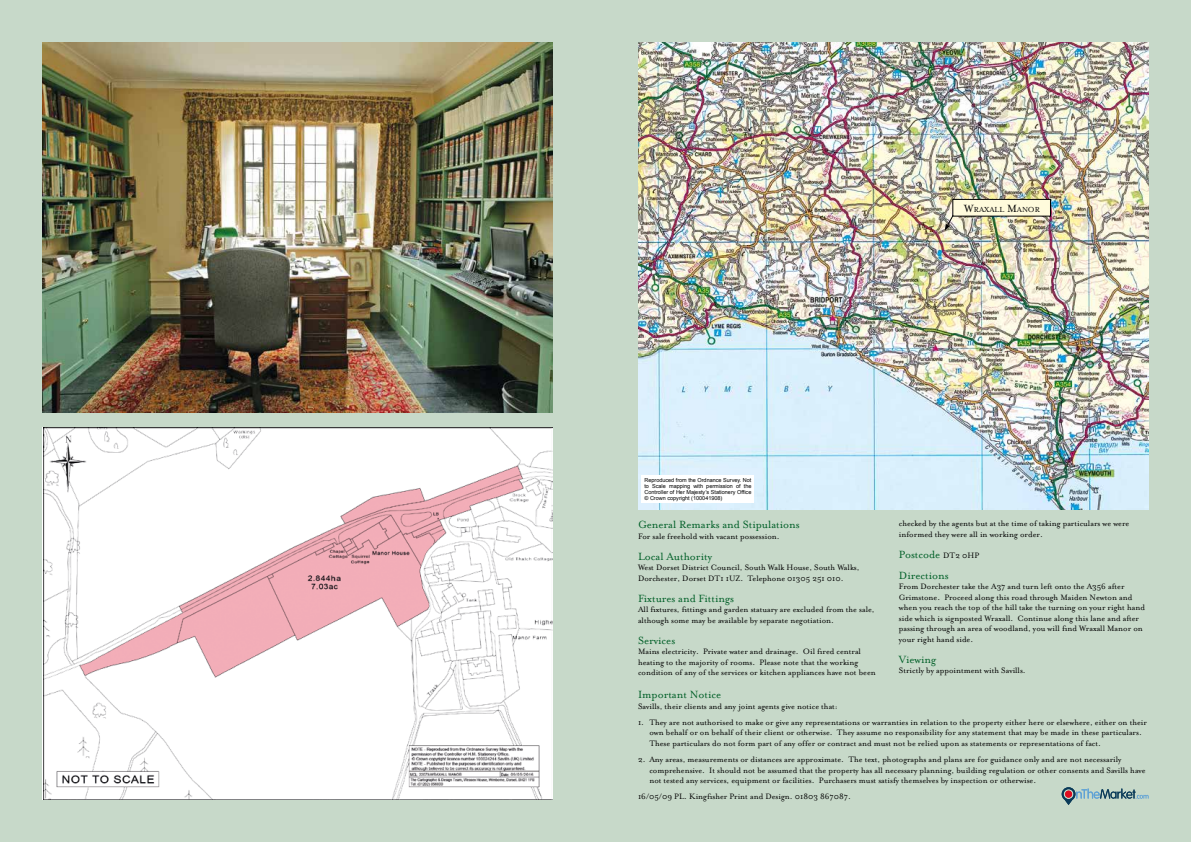
<style>
.page{position:relative;width:1191px;height:842px;background:#c7d9c9}
.page>*{position:absolute;margin:0;border:0;box-sizing:border-box;transform-origin:0 0}
.t1{font:12px/21px "Mrs Eaves Roman";color:#005f27}
.t2{font:9px/10.5px "Mrs Eaves Roman";color:#000}
.t3{font:8.4px "Mrs Eaves Roman";color:#000}
.t4{font:5.5px/6px "Arial";color:#000;text-align:justify}
.s1{font-size:12px}
.s2{font-size:9px;color:#000}
</style>
<div class="page">
<img style="left:43px;top:43px;width:510px;height:369px">
<img style="left:43px;top:427px;width:509px;height:372px">
<img style="left:638px;top:43px;width:510px;height:466px">
<svg style="left:944px;top:213px;width:10px;height:18px"></svg>
<div style="left:952px;top:199px;width:98px;height:17px;background:#fffbdc"></div>
<div style="left:952px;top:199px;width:99px;height:18px;border:1px solid #000"></div>
<div style="left:641px;top:475px;width:113px;height:28px;background:#fff"></div>
<svg style="left:1061px;top:787px;width:87px;height:18px"></svg>
<div style="left:1065px;top:791px;width:7px;height:7px;background:#dd0c20;border-radius:50%"></div>
<p class="t3" style="left:964px;top:205px;width:77px"><span class="s1">W</span>RAXALL <span class="s1">M</span>ANOR</p>
<p class="t4" style="left:644px;top:477px;width:109px">Reproduced from the Ordnance Survey. Not to Scale mapping with permission of the Controller of Her Majesty’s Stationery Office © Crown copyright (100041908)</p>
<h1 class="t1" style="left:638px;top:514px;width:163px">General Remarks and Stipulations</h1>
<p class="t2" style="left:638px;top:531px;width:143px">For sale freehold with vacant possession.</p>
<h1 class="t1" style="left:638px;top:546px;width:76px">Local Authority</h1>
<p class="t2" style="left:638px;top:562px;width:223px">West Dorset District Council, South Walk House, South Walks,<br>Dorchester, Dorset DT1 1UZ. Telephone 01305 251 010.</p>
<h1 class="t1" style="left:638px;top:588px;width:97px">Fixtures and Fittings</h1>
<p class="t2" style="left:638px;top:604px;width:238px">All fixtures, fittings and garden statuary are excluded from the sale, although some may be available by separate negotiation.</p>
<h1 class="t1" style="left:638px;top:630px;width:39px">Services</h1>
<p class="t2" style="left:638px;top:646px;width:239px">Mains electricity. Private water and drainage. Oil fired central heating to the majority of rooms. Please note that the working condition of any of the services or kitchen appliances have not been</p>
<p class="t2" style="left:899px;top:518px;width:232px">checked by the agents but at the time of taking particulars we were informed they were all in working order.</p>
<h1 class="t1" style="left:899px;top:544px;width:82px">Postcode <span class="s2">DT2 0HP<br></span>Directions</h1>
<p class="t2" style="left:899px;top:581px;width:247px">From Dorchester take the A37 and turn left onto the A356 after Grimstone. Proceed along this road through Maiden Newton and when you reach the top of the hill take the turning on your right hand side which is signposted Wraxall. Continue along this lane and after passing through an area of woodland, you will find Wraxall Manor on your right hand side.</p>
<h1 class="t1" style="left:899px;top:649px;width:39px">Viewing</h1>
<p class="t2" style="left:899px;top:665px;width:128px">Strictly by appointment with Savills.</p>
<h1 class="t1" style="left:638px;top:684px;width:85px">Important Notice</h1>
<p class="t2" style="left:638px;top:701px;width:201px">Savills, their clients and any joint agents give notice that:</p>
<p class="t2" style="left:649px;top:717px;width:499px;text-indent:-11px">1. They are not authorised to make or give any representations or warranties in relation to the property either here or elsewhere, either on their own behalf or on behalf of their client or otherwise. They assume no responsibility for any statement that may be made in these particulars.<br>These particulars do not form part of any offer or contract and must not be relied upon as statements or representations of fact.</p>
<p class="t2" style="left:649px;top:754px;width:498px;text-indent:-11px">2. Any areas, measurements or distances are approximate. The text, photographs and plans are for guidance only and are not necessarily comprehensive. It should not be assumed that the property has all necessary planning, building regulation or other consents and Savills have not tested any services, equipment or facilities. Purchasers must satisfy themselves by inspection or otherwise.</p>
<p class="t2" style="left:638px;top:792px;width:214px">16/05/09 PL. Kingfisher Print and Design. 01803 867087.</p>
</div>
